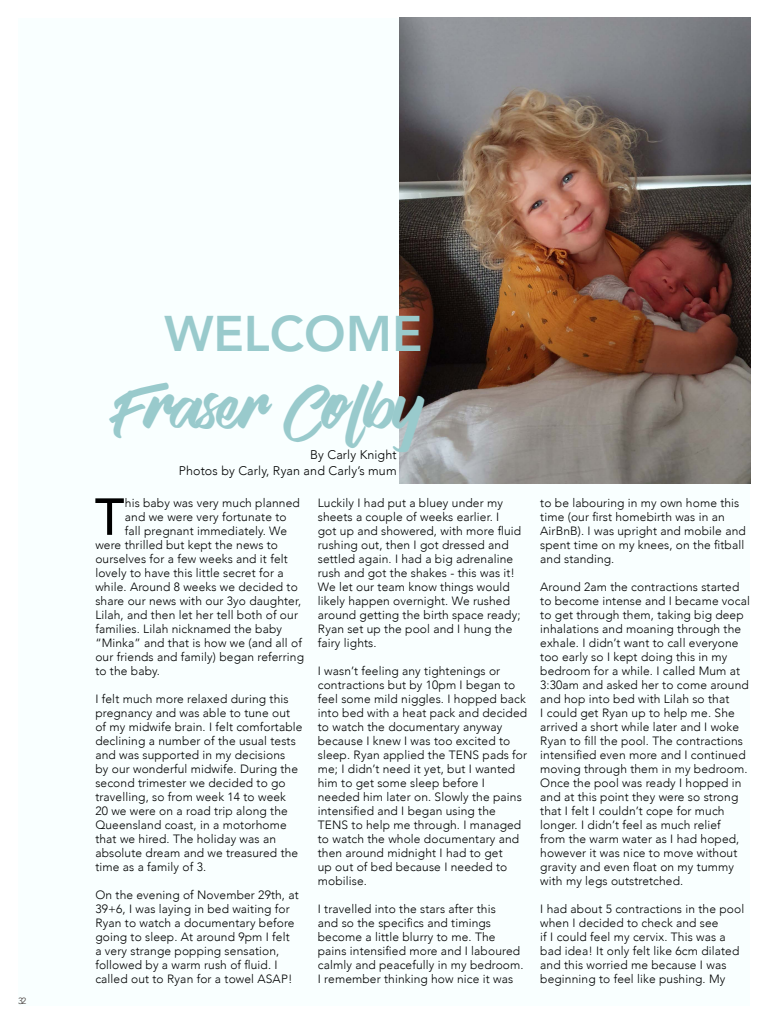
<style>
.page{position:relative;width:768px;height:1024px;background:#fff}
.page>*{position:absolute;margin:0;border:0;box-sizing:border-box;transform-origin:0 0}
.t1{font:500 51.55px "Avenir";color:#000}
.t2{font:50px "Vendetta";color:#99cacc}
.t3{font:800 50px "Avenir";color:#99cacc}
.t4{font:300 12.5px "Avenir";letter-spacing:.01em;color:#000}
.t5{font:300 12px/14px "Avenir";letter-spacing:.01em;color:#000}
.t6{font:9px "Avenir";color:#4b4341}
</style>
<div class="page">
<div style="left:18px;top:18px;width:732px;height:988px;background:#f9ffff"></div>
<img style="left:400px;top:18px;width:350px;height:466px">
<p class="t6" style="left:18px;top:996px;width:10px">32</p>
<p class="t3" style="left:164px;top:295px;width:260px">WELCOME</p>
<p class="t2" style="left:118px;top:382px;width:306px">Fraser Colby</p>
<p class="t4" style="left:310px;top:447px;width:88px">By Carly Knight</p>
<p class="t4" style="left:179px;top:463px;width:219px">Photos by Carly, Ryan and Carly’s mum</p>
<p class="t1" style="left:95px;top:472px;width:31px">T</p>
<p class="t5" style="left:125px;top:496px;width:176px">his baby was very much planned</p>
<p class="t5" style="left:125px;top:510px;width:163px">and we were very fortunate to</p>
<p class="t5" style="left:125px;top:524px;width:164px">fall pregnant immediately. We</p>
<p class="t5" style="left:95px;top:538px;width:184px">were thrilled but kept the news to</p>
<p class="t5" style="left:95px;top:552px;width:194px">ourselves for a few weeks and it felt</p>
<p class="t5" style="left:95px;top:566px;width:190px">lovely to have this little secret for a</p>
<p class="t5" style="left:95px;top:580px;width:204px">while. Around 8 weeks we decided to</p>
<p class="t5" style="left:95px;top:594px;width:207px">share our news with our 3yo daughter,</p>
<p class="t5" style="left:95px;top:608px;width:204px">Lilah, and then let her tell both of our</p>
<p class="t5" style="left:95px;top:622px;width:188px">families. Lilah nicknamed the baby</p>
<p class="t5" style="left:95px;top:636px;width:208px">“Minka” and that is how we (and all of</p>
<p class="t5" style="left:95px;top:650px;width:210px">our friends and family) began referring</p>
<p class="t5" style="left:95px;top:664px;width:66px">to the baby.</p>
<p class="t5" style="left:95px;top:692px;width:209px">I felt much more relaxed during this pregnancy and was able to tune out of my midwife brain. I felt comfortable declining a number of the usual tests and was supported in my decisions<br>by our wonderful midwife. During the second trimester we decided to go travelling, so from week 14 to week<br>20 we were on a road trip along the Queensland coast, in a motorhome that we hired. The holiday was an absolute dream and we treasured the time as a family of 3.</p>
<p class="t5" style="left:95px;top:888px;width:205px">On the evening of November 29th, at 39+6, I was laying in bed waiting for Ryan to watch a documentary before going to sleep. At around 9pm I felt a very strange popping sensation, followed by a warm rush of fluid. I called out to Ryan for a towel ASAP!</p>
<p class="t5" style="left:318px;top:496px;width:205px">Luckily I had put a bluey under my sheets a couple of weeks earlier. I<br>got up and showered, with more fluid rushing out, then I got dressed and settled again. I had a big adrenaline rush and got the shakes - this was it!<br>We let our team know things would likely happen overnight. We rushed around getting the birth space ready;<br>Ryan set up the pool and I hung the fairy lights.</p>
<p class="t5" style="left:318px;top:664px;width:211px">I wasn’t feeling any tightenings or contractions but by 10pm I began to feel some mild niggles. I hopped back into bed with a heat pack and decided to watch the documentary anyway because I knew I was too excited to sleep. Ryan applied the TENS pads for me; I didn’t need it yet, but I wanted him to get some sleep before I needed him later on. Slowly the pains intensified and I began using the<br>TENS to help me through. I managed to watch the whole documentary and then around midnight I had to get<br>up out of bed because I needed to mobilise.</p>
<p class="t5" style="left:318px;top:902px;width:207px">I travelled into the stars after this<br>and so the specifics and timings become a little blurry to me. The pains intensified more and I laboured calmly and peacefully in my bedroom.<br>I remember thinking how nice it was</p>
<p class="t5" style="left:540px;top:496px;width:207px">to be labouring in my own home this time (our first homebirth was in an<br>AirBnB). I was upright and mobile and spent time on my knees, on the fitball and standing.</p>
<p class="t5" style="left:540px;top:580px;width:211px">Around 2am the contractions started to become intense and I became vocal to get through them, taking big deep inhalations and moaning through the exhale. I didn’t want to call everyone too early so I kept doing this in my bedroom for a while. I called Mum at 3:30am and asked her to come around and hop into bed with Lilah so that<br>I could get Ryan up to help me. She arrived a short while later and I woke Ryan to fill the pool. The contractions intensified even more and I continued moving through them in my bedroom.<br>Once the pool was ready I hopped in and at this point they were so strong that I felt I couldn’t cope for much longer. I didn’t feel as much relief<br>from the warm water as I had hoped, however it was nice to move without gravity and even float on my tummy with my legs outstretched.</p>
<p class="t5" style="left:540px;top:902px;width:205px">I had about 5 contractions in the pool when I decided to check and see<br>if I could feel my cervix. This was a bad idea! It only felt like 6cm dilated and this worried me because I was beginning to feel like pushing. My</p>
</div>
